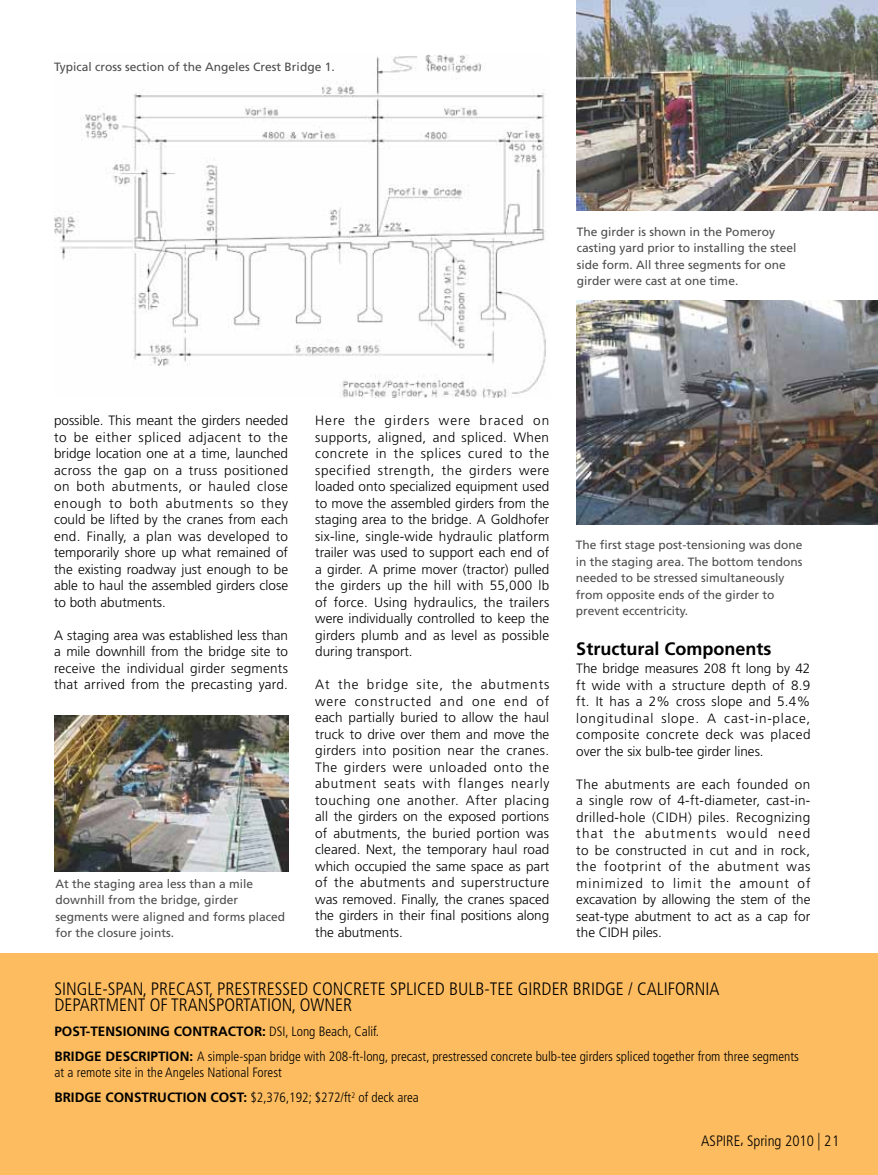
<style>
.page{position:relative;width:878px;height:1175px;background:#fff}
.page>*{position:absolute;margin:0;border:0;box-sizing:border-box;transform-origin:0 0}
.t1{font:300 condensed 18px/16.5px "Frutiger LT Std";color:#000}
.t2{font:700 18px "Frutiger LT Std";color:#000}
.t3{font:300 condensed 15px "Frutiger LT Std";color:#000}
.t4{font:300 13.5px/16.5px "Frutiger LT Std";color:#000;text-align:justify}
.t5{font:300 condensed 13.5px/16.5px "Frutiger LT Std";color:#000}
.t6{font:700 13.5px "Frutiger LT Std";color:#000}
.t7{font:12px/16.5px "Frutiger LT Std";color:#4d4d4f}
.s1{font-weight:700;font-stretch:normal}
.s2{font-size:17.55px}
</style>
<div class="page">
<div style="left:0;top:953px;width:878px;height:221px;background:#fdbc5f"></div>
<img style="left:577px;top:0;width:301px;height:211px">
<img style="left:54px;top:715px;width:234px;height:157px">
<img style="left:54px;top:54px;width:492px;height:343px">
<img style="left:577px;top:301px;width:301px;height:223px">
<p class="t7" style="left:54px;top:58px;width:282px">Typical cross section of the Angeles Crest Bridge 1.</p>
<p class="t7" style="left:577px;top:223px;width:221px">The girder is shown in the Pomeroy casting yard prior to installing the steel side form. All three segments for one girder were cast at one time.</p>
<p class="t4" style="left:54px;top:413px;width:236px">possible. This meant the girders needed to be either spliced adjacent to the bridge location one at a time, launched across the gap on a truss positioned on both abutments, or hauled close enough to both abutments so they could be lifted by the cranes from each end. Finally, a plan was developed to temporarily shore up what remained of the existing roadway just enough to be able to haul the assembled girders close to both abutments.</p>
<p class="t4" style="left:54px;top:627px;width:235px">A staging area was established less than a mile downhill from the bridge site to receive the individual girder segments that arrived from the precasting yard.</p>
<p class="t7" style="left:56px;top:875px;width:231px">At the staging area less than a mile downhill from the bridge, girder segments were aligned and forms placed for the closure joints.</p>
<p class="t4" style="left:315px;top:412px;width:236px">Here the girders were braced on supports, aligned, and spliced. When concrete in the splices cured to the specified strength, the girders were loaded onto specialized equipment used to move the assembled girders from the staging area to the bridge. A Goldhofer six-line, single-wide hydraulic platform trailer was used to support each end of a girder. A prime mover (tractor) pulled the girders up the hill with 55,000 lb of force. Using hydraulics, the trailers were individually controlled to keep the girders plumb and as level as possible during transport.</p>
<p class="t4" style="left:315px;top:676px;width:236px">At the bridge site, the abutments were constructed and one end of each partially buried to allow the haul truck to drive over them and move the girders into position near the cranes.<br>The girders were unloaded onto the abutment seats with flanges nearly touching one another. After placing all the girders on the exposed portions of abutments, the buried portion was cleared. Next, the temporary haul road which occupied the same space as part of the abutments and superstructure was removed. Finally, the cranes spaced the girders in their final positions along the abutments.</p>
<p class="t7" style="left:575px;top:537px;width:228px">The first stage post-tensioning was done in the staging area. The bottom tendons needed to be stressed simultaneously from opposite ends of the girder to prevent eccentricity.</p>
<h1 class="t2" style="left:576px;top:638px;width:197px">STRUCTURAL COMPONENTS</h1>
<p class="t4" style="left:576px;top:660px;width:236px">The bridge measures 208 ft long by 42 ft wide with a structure depth of 8.9 ft. It has a 2% cross slope and 5.4% longitudinal slope. A cast-in-place, composite concrete deck was placed over the six bulb-tee girder lines.</p>
<p class="t4" style="left:576px;top:776px;width:236px">The abutments are each founded on a single row of 4-ft-diameter, cast-in&shy;drilled-hole (CIDH) piles. Recognizing that the abutments would need to be constructed in cut and in rock, the footprint of the abutment was minimized to limit the amount of excavation by allowing the stem of the seat-type abutment to act as a cap for the CIDH piles.</p>
<h1 class="t1" style="left:54px;top:980px;width:666px">SINGLE-SPAN, PRECAST, PRESTRESSED CONCRETE SPLICED BULB-TEE GIRDER BRIDGE / CALIFORNIA<br>DEPARTMENT OF TRANSPORTATION, OWNER</h1>
<p class="t6" style="left:54px;top:1023px;width:53px">POST-TENSIONING</p>
<p class="t6" style="left:174px;top:1023px;width:19px">CONT</p>
<p class="t6" style="left:210px;top:1023px;width:19px">RACTO</p>
<p class="t5" style="left:254px;top:1023px;width:126px"><span class="s1">R:</span> DSI, Long Beach, Calif.</p>
<p class="t6" style="left:54px;top:1048px;width:25px">BRIDGE</p>
<p class="t6" style="left:105px;top:1048px;width:9px">DESC</p>
<p class="t6" style="left:138px;top:1048px;width:17px">RIPTION</p>
<p class="t5" style="left:54px;top:1048px;width:745px;text-indent:135px"><span class="s1">:</span> A simple-span bridge with 208-ft-long, precast, prestressed concrete bulb-tee girders spliced together from three segments at a remote site in the Angeles National Forest</p>
<p class="t6" style="left:54px;top:1089px;width:25px">BRIDGE</p>
<p class="t6" style="left:105px;top:1089px;width:18px">CONST</p>
<p class="t6" style="left:149px;top:1089px;width:27px">RUCTION</p>
<p class="t5" style="left:210px;top:1089px;width:210px"><span class="s1">COST:</span> $2,376,192; $272/ft<sup>2</sup> of deck area</p>
<p class="t3" style="left:701px;top:1132px;width:140px">ASPIRE, Spring 2010 <span class="s2">|</span> 21</p>
</div>
